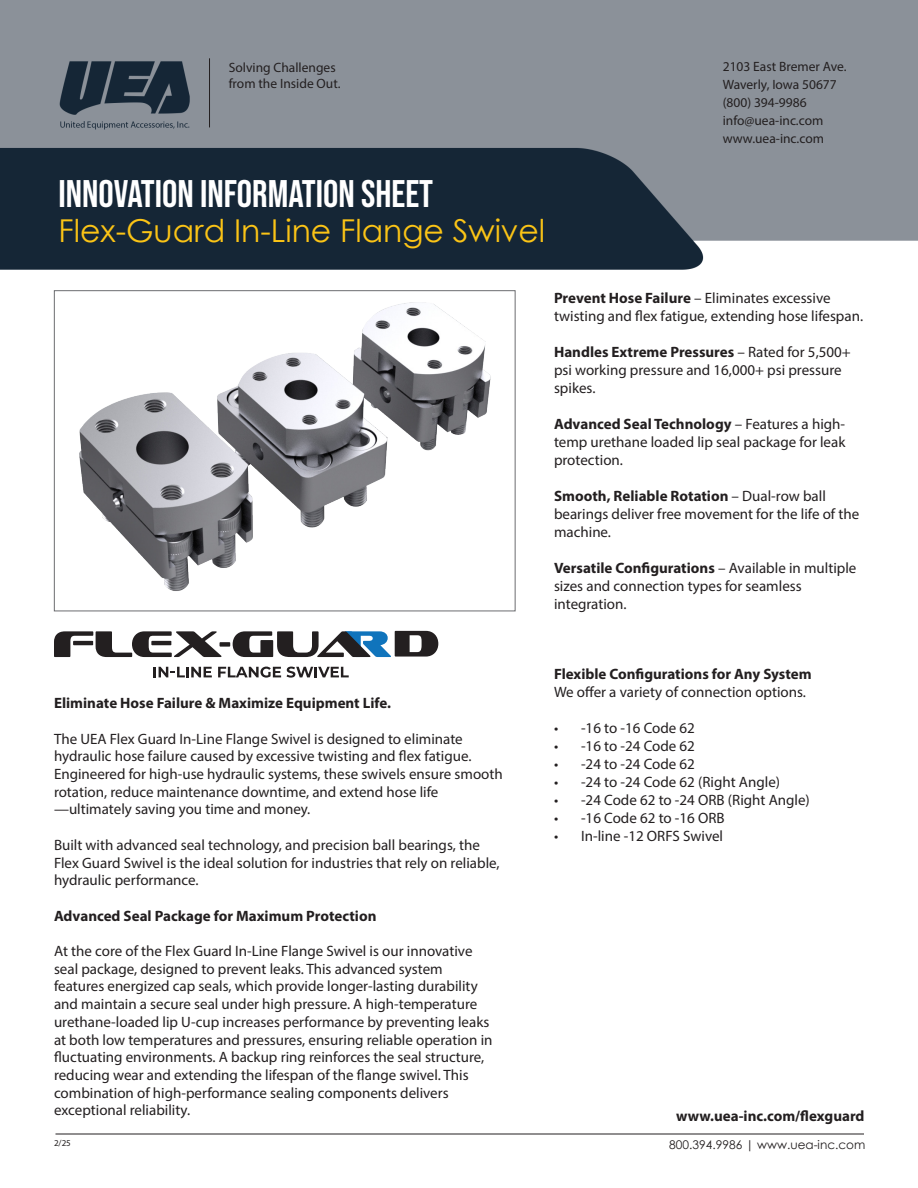
<style>
.page{position:relative;width:918px;height:1188px;background:#fff}
.page>*{position:absolute;margin:0;border:0;box-sizing:border-box;transform-origin:0 0}
.t1{font:38.25px "Bebas Neue";color:#fff}
.t2{font:31.5px "Century Gothic";color:#fbc416}
.t3{font:15px/17.7px "Myriad Pro";color:#231f20}
.t4{font:700 15px "Myriad Pro";color:#231f20}
.t5{font:13.5px "Myriad Pro";color:#231f20}
.t6{font:12px "Century Gothic";color:#231f20}
.t7{font:9px "Myriad Pro";color:#231f20}
.s1{font-weight:700}
</style>
<div class="page">
<img style="left:0;top:0;width:918px;height:270px">
<hr style="left:56px;top:1134px;width:808px;height:1px;background:#231f20">
<hr style="left:209px;top:58px;width:1px;height:69px;background:#231f20">
<div style="left:54px;top:290px;width:461px;height:321px;border:1px solid #6c6d70"></div>
<img style="left:79px;top:302px;width:412px;height:289px">
<svg style="left:154px;top:667px;width:58px;height:10px"></svg>
<svg style="left:218px;top:667px;width:63px;height:11px"></svg>
<svg style="left:287px;top:667px;width:62px;height:11px"></svg>
<svg style="left:54px;top:631px;width:167px;height:26px"></svg>
<div style="left:220px;top:642px;width:10px;height:5px;background:#231f20"></div>
<svg style="left:233px;top:631px;width:205px;height:26px"></svg>
<p class="t5" style="left:229px;top:59px;width:109px">Solving Challenges</p>
<p class="t5" style="left:229px;top:75px;width:113px">from the Inside Out.</p>
<p class="t1" style="left:58px;top:172px;width:376px">INNOVATION INFORMATION SHEET</p>
<p class="t2" style="left:58px;top:208px;width:488px">Flex-Guard In-Line Flange Swivel</p>
<p class="t5" style="left:723px;top:58px;width:125px">2103 East Bremer Ave.</p>
<p class="t5" style="left:723px;top:76px;width:116px">Waverly, Iowa 50677</p>
<p class="t5" style="left:723px;top:94px;width:85px">(800) 394-9986</p>
<p class="t5" style="left:723px;top:112px;width:102px">info@uea-inc.com</p>
<p class="t5" style="left:723px;top:130px;width:103px">www.uea-inc.com</p>
<p class="t3" style="left:554px;top:289px;width:311px"><span class="s1">Prevent Hose Failure</span> – Eliminates excessive twisting and flex fatigue, extending hose lifespan.</p>
<p class="t3" style="left:554px;top:343px;width:298px"><span class="s1">Handles Extreme Pressures</span> – Rated for 5,500+ psi working pressure and 16,000+ psi pressure spikes.</p>
<p class="t3" style="left:554px;top:415px;width:293px;text-align:justify"><span class="s1">Advanced Seal Technology</span> – Features a high&shy;temp urethane loaded lip seal package for leak protection.</p>
<p class="t3" style="left:554px;top:487px;width:307px"><span class="s1">Smooth, Reliable Rotation</span> – Dual-row ball bearings deliver free movement for the life of the machine.</p>
<p class="t3" style="left:554px;top:559px;width:304px"><span class="s1">Versatile Configurations</span> – Available in multiple sizes and connection types for seamless integration.</p>
<p class="t4" style="left:54px;top:693px;width:339px">Eliminate Hose Failure &amp; Maximize Equipment Life.</p>
<p class="t3" style="left:54px;top:730px;width:450px">The UEA Flex Guard In-Line Flange Swivel is designed to eliminate hydraulic hose failure caused by excessive twisting and flex fatigue.<br>Engineered for high-use hydraulic systems, these swivels ensure smooth rotation, reduce maintenance downtime, and extend hose life</p>
<p class="t3" style="left:54px;top:800px;width:258px">—ultimately saving you time and money.</p>
<p class="t3" style="left:54px;top:836px;width:447px">Built with advanced seal technology, and precision ball bearings, the<br>Flex Guard Swivel is the ideal solution for industries that rely on reliable, hydraulic performance.</p>
<p class="t4" style="left:54px;top:906px;width:324px">Advanced Seal Package for Maximum Protection</p>
<p class="t3" style="left:54px;top:942px;width:440px">At the core of the Flex Guard In-Line Flange Swivel is our innovative seal package, designed to prevent leaks. This advanced system features energized cap seals, which provide longer-lasting durability and maintain a secure seal under high pressure. A high-temperature urethane-loaded lip U-cup increases performance by preventing leaks at both low temperatures and pressures, ensuring reliable operation in fluctuating environments. A backup ring reinforces the seal structure, reducing wear and extending the lifespan of the flange swivel. This combination of high-performance sealing components delivers exceptional reliability.</p>
<p class="t7" style="left:54px;top:1137px;width:18px">2/25</p>
<p class="t4" style="left:554px;top:664px;width:259px">Flexible Configurations for Any System</p>
<p class="t3" style="left:554px;top:683px;width:254px">We offer a variety of connection options.</p>
<p class="t3" style="left:554px;top:719px;width:142px">• -16 to -16 Code 62</p>
<p class="t3" style="left:554px;top:737px;width:142px">• -16 to -24 Code 62</p>
<p class="t3" style="left:554px;top:755px;width:142px">• -24 to -24 Code 62</p>
<p class="t3" style="left:554px;top:773px;width:228px">• -24 to -24 Code 62 (Right Angle)</p>
<p class="t3" style="left:554px;top:791px;width:257px">• -24 Code 62 to -24 ORB (Right Angle)</p>
<p class="t3" style="left:554px;top:809px;width:172px">• -16 Code 62 to -16 ORB</p>
<p class="t3" style="left:554px;top:827px;width:171px">• In-line -12 ORFS Swivel</p>
<p class="t4" style="left:676px;top:1106px;width:190px">www.uea-inc.com/flexguard</p>
<p class="t6" style="left:669px;top:1137px;width:198px">800.394.9986 | www.uea-inc.com</p>
</div>
